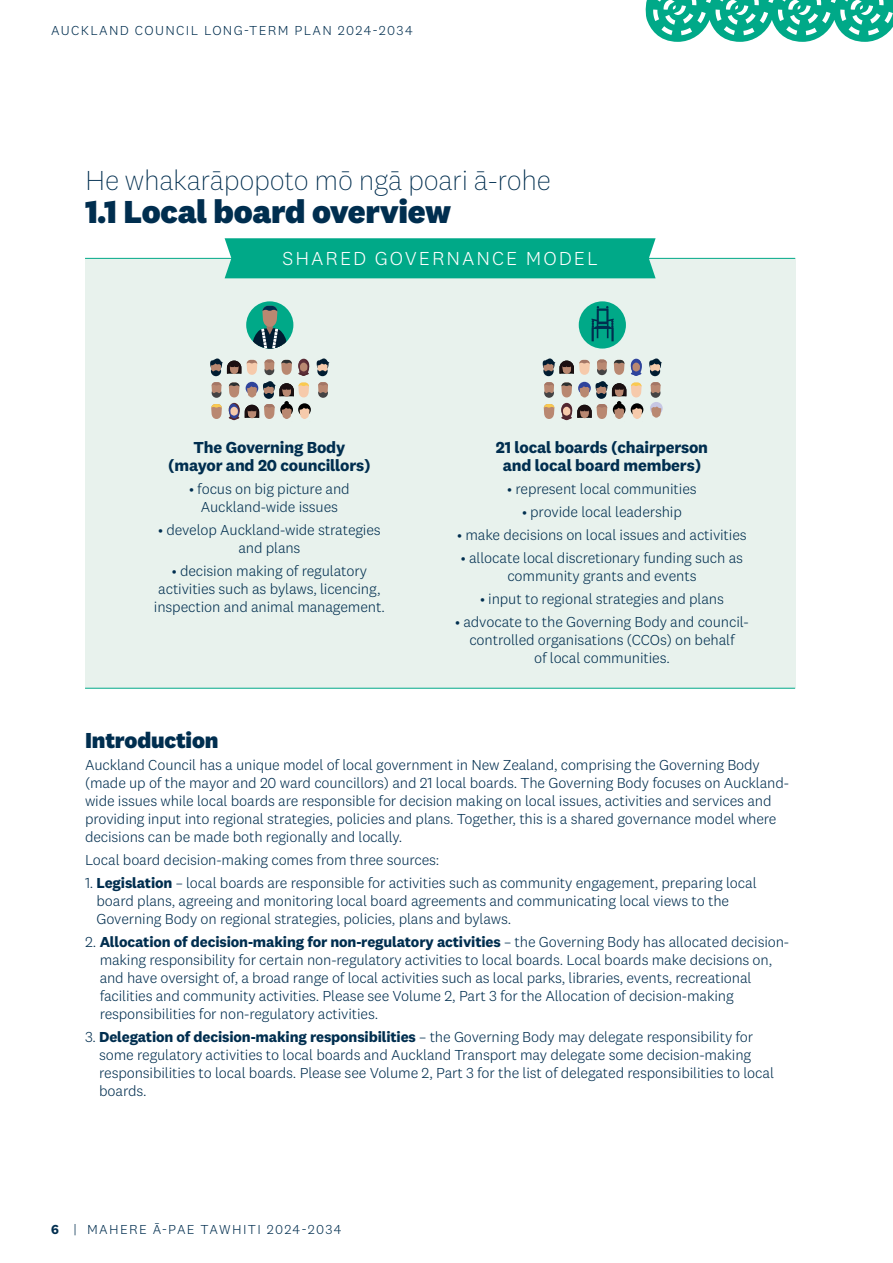
<style>
.page{position:relative;width:893px;height:1263px;background:#fff}
.page>*{position:absolute;margin:0;border:0;box-sizing:border-box;transform-origin:0 0}
.Content_-_Page_Title__H1{font:800 33px "National 2";letter-spacing:-.01em;color:#002e4f}
.Content_-_Te_Reo_-_Chapter__H1{font:200 28.5px "National 2";letter-spacing:-.01em;color:#002e4f}
.Content_-_Bold_subtitle__H3{font:800 22.5px "National 2";letter-spacing:-.01em;color:#002e4f}
.Content_-_H2_-_Working_with_Priorities_L{font:300 19.5px "National 2";letter-spacing:.1em;color:#fff}
.Content___H3___Body_Sub{font:700 16.5px/18px "National 2";letter-spacing:-.01em;color:#002e4f;text-align:center}
.Content_-_P_-_Body_copy{font:300 15px/18px "National 2";letter-spacing:-.01em;color:#002e4f;text-align:center}
.t1{font:300 13.5px "National 2";letter-spacing:.1em;color:#002e4f}
.s1{font-weight:700}
</style>
<div class="page">
<div style="left:85px;top:258px;width:710px;height:430px;background:#e8f2ed"></div>
<div style="left:246px;top:301px;width:47px;height:48px;background:#00a988;border-radius:50%"></div>
<svg style="left:252px;top:306px;width:35px;height:43px"></svg>
<div style="left:579px;top:301px;width:47px;height:48px;background:#00a988;border-radius:50%"></div>
<svg style="left:592px;top:306px;width:22px;height:35px"></svg>
<svg style="left:317px;top:358px;width:12px;height:18px"></svg>
<svg style="left:318px;top:382px;width:10px;height:16px"></svg>
<svg style="left:210px;top:358px;width:101px;height:63px"></svg>
<svg style="left:649px;top:358px;width:13px;height:18px"></svg>
<svg style="left:651px;top:382px;width:10px;height:16px"></svg>
<svg style="left:543px;top:358px;width:100px;height:63px"></svg>
<svg style="left:650px;top:402px;width:13px;height:13px"></svg>
<svg style="left:651px;top:406px;width:10px;height:12px"></svg>
<hr style="left:85px;top:258px;width:710px;height:1px;background:#00a988">
<div style="left:225px;top:238px;width:431px;height:40px;background:#00a988"></div>
<hr style="left:85px;top:688px;width:710px;height:1px;background:#00a988">
<svg style="left:645px;top:0;width:248px;height:42px"></svg>
<p class="t1" style="left:51px;top:22px;width:363px">AUCKLAND COUNCIL LONG-TERM PLAN 2024-2034</p>
<h1 class="Content_-_Te_Reo_-_Chapter__H1" style="left:85px;top:164px;width:467px">He whakarāpopoto mō ngā poari ā-rohe</h1>
<h1 class="Content_-_Page_Title__H1" style="left:85px;top:191px;width:368px">1.1 Local board overview</h1>
<h3 class="Content_-_H2_-_Working_with_Priorities_L" style="left:283px;top:247px;width:317px">SHARED GOVERNANCE MODEL</h3>
<h3 class="Content___H3___Body_Sub" style="left:168px;top:438px;width:204px">The Governing Body (mayor and 20 councillors)</h3>
<p class="Content_-_P_-_Body_copy" style="left:189px;top:479px;width:162px">• focus on big picture and<br>Auckland-wide issues</p>
<p class="Content_-_P_-_Body_copy" style="left:158px;top:520px;width:224px">• develop Auckland-wide strategies and plans</p>
<p class="Content_-_P_-_Body_copy" style="left:154px;top:562px;width:232px">• decision making of regulatory activities such as bylaws, licencing, inspection and animal management.</p>
<h3 class="Content___H3___Body_Sub" style="left:496px;top:438px;width:214px">21 local boards (chairperson and local board members)</h3>
<p class="Content_-_P_-_Body_copy" style="left:507px;top:479px;width:191px">• represent local communities</p>
<p class="Content_-_P_-_Body_copy" style="left:522px;top:502px;width:161px">• provide local leadership</p>
<p class="Content_-_P_-_Body_copy" style="left:457px;top:526px;width:291px">• make decisions on local issues and activities</p>
<p class="Content_-_P_-_Body_copy" style="left:461px;top:549px;width:283px">• allocate local discretionary funding such as community grants and events</p>
<p class="Content_-_P_-_Body_copy" style="left:480px;top:590px;width:245px">• input to regional strategies and plans</p>
<p class="Content_-_P_-_Body_copy" style="left:455px;top:613px;width:295px">• advocate to the Governing Body and council&shy;controlled organisations (CCOs) on behalf<br>of local communities.</p>
<h3 class="Content_-_Bold_subtitle__H3" style="left:85px;top:726px;width:135px">Introduction</h3>
<p class="Content_-_P_-_Body_copy" style="left:85px;top:755px;width:706px;text-align:left">Auckland Council has a unique model of local government in New Zealand, comprising the Governing Body (made up of the mayor and 20 ward councillors) and 21 local boards. The Governing Body focuses on Auckland&shy;wide issues while local boards are responsible for decision making on local issues, activities and services and providing input into regional strategies, policies and plans. Together, this is a shared governance model where decisions can be made both regionally and locally.</p>
<p class="Content_-_P_-_Body_copy" style="left:85px;top:850px;width:356px">Local board decision-making comes from three sources:</p>
<p class="Content_-_P_-_Body_copy" style="left:97px;top:873px;width:662px;text-align:left;text-indent:-11px">1. <span class="s1">Legislation</span> – local boards are responsible for activities such as community engagement, preparing local board plans, agreeing and monitoring local board agreements and communicating local views to the<br>Governing Body on regional strategies, policies, plans and bylaws.</p>
<p class="Content_-_P_-_Body_copy" style="left:100px;top:933px;width:691px;text-align:left;text-indent:-15px">2. <span class="s1">Allocation of decision-making for non-regulatory activities</span> – the Governing Body has allocated decision&shy;making responsibility for certain non-regulatory activities to local boards. Local boards make decisions on, and have oversight of, a broad range of local activities such as local parks, libraries, events, recreational facilities and community activities. Please see Volume 2, Part 3 for the Allocation of decision-making responsibilities for non-regulatory activities.</p>
<p class="Content_-_P_-_Body_copy" style="left:99px;top:1028px;width:676px;text-align:left;text-indent:-14px">3. <span class="s1">Delegation of decision-making responsibilities</span> – the Governing Body may delegate responsibility for some regulatory activities to local boards and Auckland Transport may delegate some decision-making responsibilities to local boards. Please see Volume 2, Part 3 for the list of delegated responsibilities to local boards.</p>
<p class="t1" style="left:51px;top:1221px;width:292px"><span class="s1">6</span> | MAHERE Ā-PAE TAWHITI 2024-2034</p>
</div>
